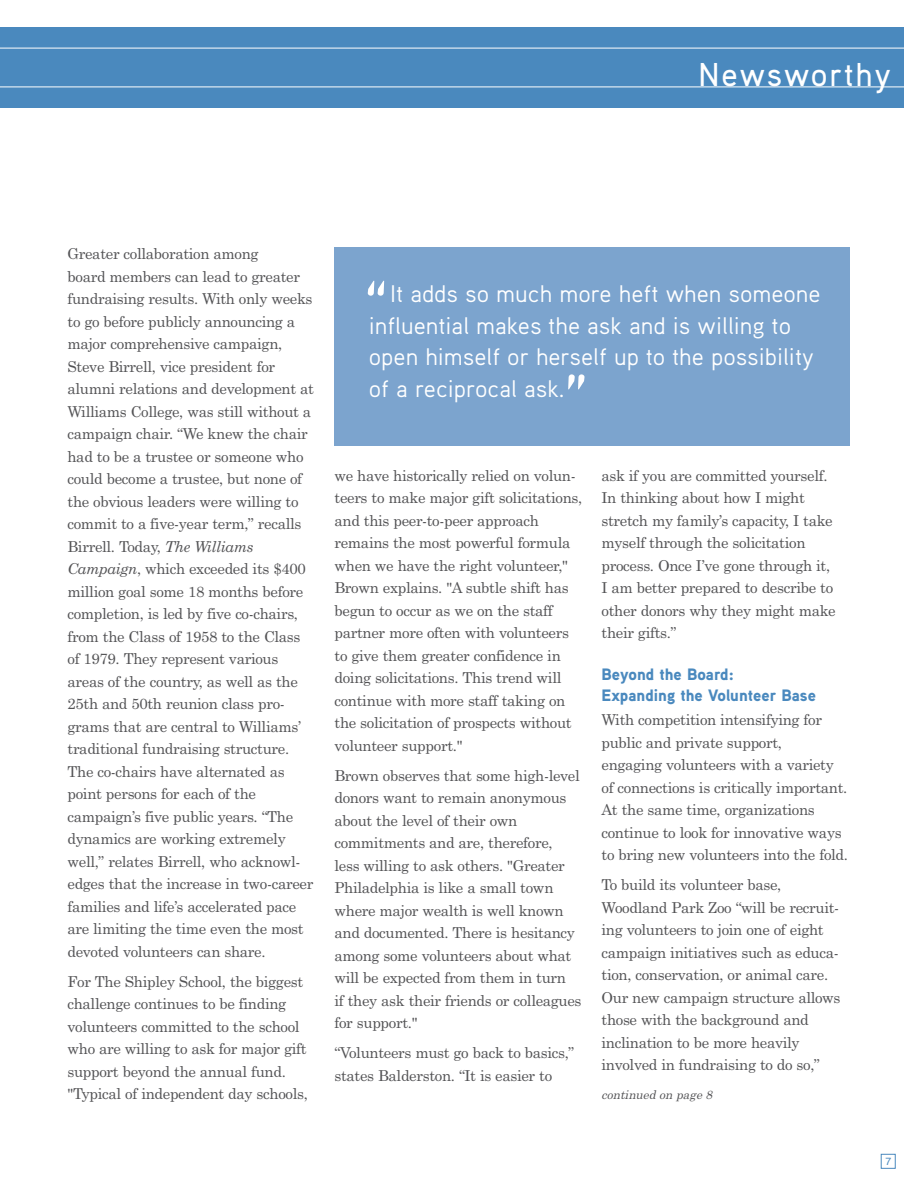
<style>
.page{position:relative;width:918px;height:1188px;background:#fff}
.page>*{position:absolute;margin:0;border:0;box-sizing:border-box;transform-origin:0 0}
.t1{font:67.5px "Aaux Pro";color:#fff}
.t2{font:500 33px "Aaux Pro";letter-spacing:.06em;color:#fff}
.t3{font:24px/31.5px "Aaux Pro";color:#fff}
.t4{font:900 16.5px/21px "Aaux Pro";color:#4a89be}
.t5{font:15px/22.5px "Century Schoolbook";letter-spacing:-.02em;color:#535355}
.t6{font:italic 12px "Century Schoolbook";color:#535355}
.t7{font:10.5px "Helvetica";color:#4a89be}
.s1{font-style:italic}
</style>
<div class="page">
<div style="left:881px;top:1154px;width:14px;height:15px;border:1px solid #4a89be"></div>
<div style="left:0;top:27px;width:904px;height:81px;background:#4a89be"></div>
<svg style="left:0;top:48px;width:904px;height:39px"></svg>
<div style="left:334px;top:247px;width:516px;height:199px;background:#7ca4ce"></div>
<h2 class="t2" style="left:698px;top:63px;width:194px">Newsworthy</h2>
<p class="t5" style="left:68px;top:244px;width:248px">Greater collaboration among<br>board members can lead to greater fundraising results. With only weeks to go before publicly announcing a major comprehensive campaign, Steve Birrell, vice president for alumni relations and development at Williams College, was still without a campaign chair. “We knew the chair had to be a trustee or someone who could become a trustee, but none of the obvious leaders were willing to commit to a five-year term,” recalls Birrell. Today, <span class="s1">The Williams Campaign</span>, which exceeded its $400 million goal some 18 months before completion, is led by five co-chairs, from the Class of 1958 to the Class of 1979. They represent various areas of the country, as well as the 25th and 50th reunion class pro&shy;grams that are central to Williams’ traditional fundraising structure.<br>The co-chairs have alternated as point persons for each of the campaign’s five public years. “The dynamics are working extremely well,” relates Birrell, who acknowl&shy;edges that the increase in two-career families and life’s accelerated pace are limiting the time even the most devoted volunteers can share.</p>
<p class="t5" style="left:68px;top:971px;width:242px">For The Shipley School, the biggest challenge continues to be finding volunteers committed to the school who are willing to ask for major gift support beyond the annual fund. "Typical of independent day schools,</p>
<h1 class="t1" style="left:363px;top:284px;width:27px">“</h1>
<h3 class="t3" style="left:369px;top:280px;width:453px;text-indent:21px">It adds so much more heft when someone influential makes the ask and is willing to open himself or herself up to the possibility of a reciprocal ask.</h3>
<h1 class="t1" style="left:563px;top:378px;width:27px">”</h1>
<p class="t5" style="left:334px;top:466px;width:249px">we have historically relied on volun&shy;teers to make major gift solicitations, and this peer-to-peer approach remains the most powerful formula when we have the right volunteer," Brown explains. "A subtle shift has begun to occur as we on the staff partner more often with volunteers to give them greater confidence in doing solicitations. This trend will continue with more staff taking on the solicitation of prospects without volunteer support."</p>
<p class="t5" style="left:334px;top:766px;width:249px">Brown observes that some high-level donors want to remain anonymous about the level of their own commitments and are, therefore,<br>less willing to ask others. "Greater<br>Philadelphia is like a small town where major wealth is well known and documented. There is hesitancy among some volunteers about what will be expected from them in turn<br>if they ask their friends or colleagues for support."</p>
<p class="t5" style="left:334px;top:1043px;width:241px">“Volunteers must go back to basics,” states Balderston. “It is easier to</p>
<p class="t5" style="left:602px;top:466px;width:236px">ask if you are committed yourself.<br>In thinking about how I might stretch my family’s capacity, I take myself through the solicitation process. Once I’ve gone through it,<br>I am better prepared to describe to other donors why they might make their gifts.”</p>
<p class="t4" style="left:602px;top:666px;width:216px">Beyond the Board:<br>Expanding the Volunteer Base</p>
<p class="t5" style="left:602px;top:710px;width:248px">With competition intensifying for public and private support,<br>engaging volunteers with a variety of connections is critically important.<br>At the same time, organizations continue to look for innovative ways to bring new volunteers into the fold.</p>
<p class="t5" style="left:602px;top:875px;width:241px">To build its volunteer base, Woodland Park Zoo “will be recruit&shy;ing volunteers to join one of eight campaign initiatives such as educa&shy;tion, conservation, or animal care.<br>Our new campaign structure allows those with the background and inclination to be more heavily involved in fundraising to do so,”</p>
<p class="t6" style="left:602px;top:1090px;width:115px">continued on page 8</p>
<p class="t7" style="left:885px;top:1157px;width:7px">7</p>
</div>
